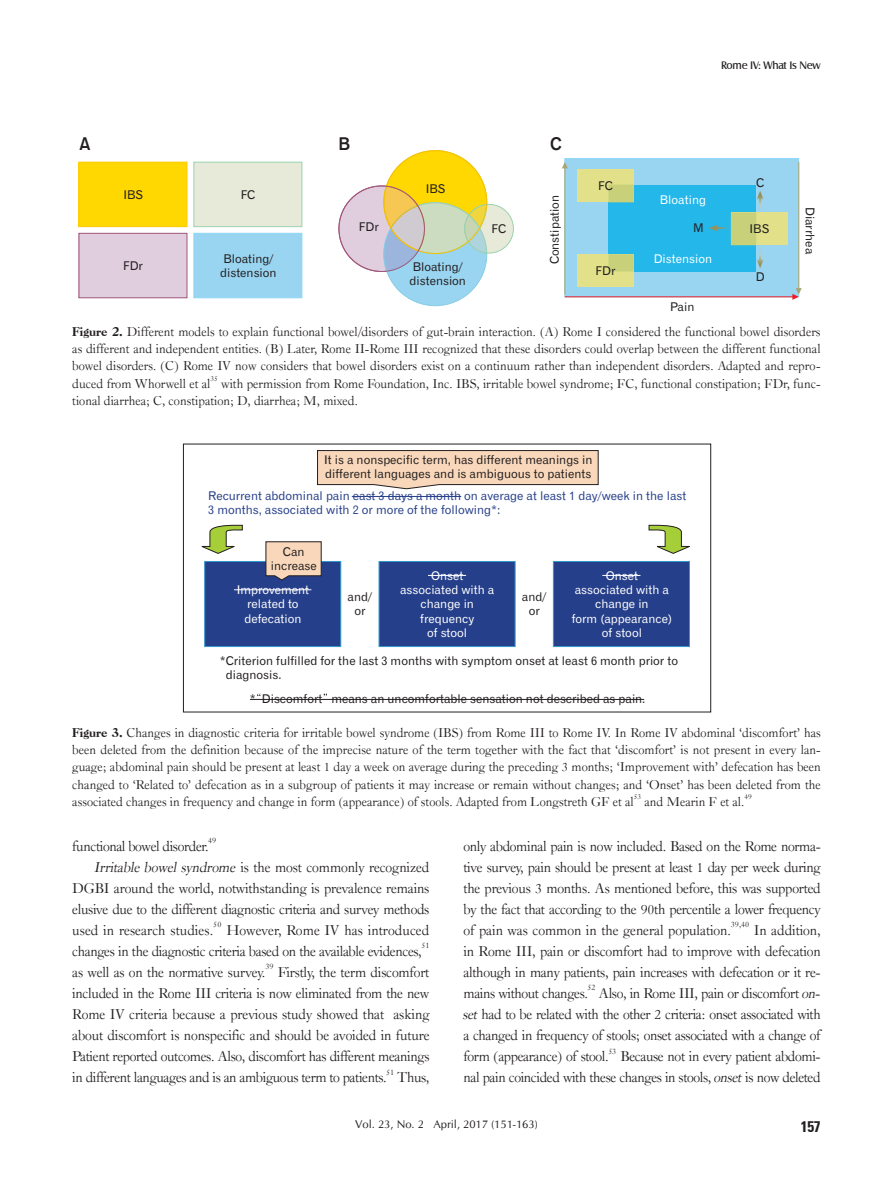
<style>
.page{position:relative;width:893px;height:1191px;background:#fff}
.page>*{position:absolute;margin:0;border:0;box-sizing:border-box;transform-origin:0 0}
.t1{font:18px "Gothic 725 BT Bold A";color:#231f20}
.t2{font:15.3px/21px "Caslon Old Face BT";letter-spacing:-.025em;color:#231f20;text-align:justify}
.t3{font:15.3px "Univeconbol";color:#231f20}
.t4{font:13.8px/17.2px "Caslon Old Face BT";color:#231f20;text-align:justify}
.t5{font:12px/14.4px "Gothic 720 BT Roman B";color:#231f20}
.t6{font:12px/14.4px "Gothic 720 BT Roman B";color:#fff;text-align:center}
.t7{font:12px/14.4px "Gothic 720 BT Roman B";color:#263f8a}
.t8{font:11.25px "CG Omega";color:#231f20}
.t9{font:11.25px "Castle T";letter-spacing:-.025em;color:#231f20}
.t10{font:8.85px "Caslon Old Face BT";letter-spacing:-.025em;color:#231f20}
.t11{font:8.1px "Caslon Old Face BT";color:#231f20}
.s1{font-weight:800;font-size:12.3px}
.s2{font-style:italic}
</style>
<div class="page">
<div style="left:79px;top:162px;width:108px;height:65px;background:#ffd801"></div>
<div style="left:79px;top:162px;width:108px;height:65px;border:1px solid #feca0a"></div>
<div style="left:193px;top:162px;width:109px;height:65px;background:#e7ead9;border:1px solid #9ad2ae"></div>
<div style="left:79px;top:233px;width:108px;height:65px;background:#e0cedf"></div>
<div style="left:79px;top:233px;width:108px;height:65px;border:1px solid #a1577b"></div>
<div style="left:193px;top:233px;width:109px;height:65px;background:#99d4f0;border:1px solid #8dd7f7"></div>
<div style="left:565px;top:158px;width:234px;height:139px;background:#99d4f0;border:1px solid #8dd7f7"></div>
<hr style="left:564px;top:166px;width:1px;height:128px;background:#a9a575">
<svg style="left:562px;top:162px;width:6px;height:6px"></svg>
<hr style="left:798px;top:162px;width:1px;height:129px;background:#a9a575">
<hr style="left:565px;top:296px;width:230px;height:1px;background:#ee1d23">
<svg style="left:792px;top:288px;width:10px;height:12px"></svg>
<div style="left:577px;top:169px;width:57px;height:33px;background:#e2e18a"></div>
<div style="left:577px;top:254px;width:57px;height:33px;background:#e2e18a"></div>
<div style="left:731px;top:212px;width:56px;height:33px;background:#e2e18a"></div>
<svg style="left:608px;top:185px;width:155px;height:86px;background:#3fbbd8"></svg>
<div style="left:384px;top:151px;width:103px;height:102px;background:#ffd801;border-radius:50%"></div>
<div style="left:339px;top:186px;width:85px;height:85px;background:#e0cedf;border-radius:50%"></div>
<div style="left:384px;top:203px;width:103px;height:103px;background:#99d4f0;border-radius:50%"></div>
<div style="left:465px;top:204px;width:48px;height:49px;background:#e7ead9;border-radius:50%"></div>
<div style="left:464px;top:204px;width:50px;height:49px;border:1px solid #9ad2ae;border-radius:50%"></div>
<div style="left:391px;top:203px;width:89px;height:50px;background:#ccdcc1;border-radius:50%"></div>
<svg style="left:383px;top:187px;width:42px;height:85px"></svg>
<svg style="left:464px;top:203px;width:24px;height:51px"></svg>
<div style="left:553px;top:561px;width:137px;height:86px;background:#263f8a;border:1px solid #3496cc"></div>
<div style="left:379px;top:561px;width:136px;height:86px;background:#263f8a;border:1px solid #3496cc"></div>
<div style="left:204px;top:561px;width:137px;height:86px;background:#263f8a;border:1px solid #3496cc"></div>
<svg style="left:317px;top:450px;width:282px;height:39px;background:#ebcfb6"></svg>
<div style="left:183px;top:443px;width:528px;height:269px;border:1px solid #231f20"></div>
<svg style="left:201px;top:524px;width:42px;height:30px"></svg>
<svg style="left:648px;top:524px;width:42px;height:30px"></svg>
<hr style="left:352px;top:496px;width:109px;height:1px;background:#263f8a">
<hr style="left:234px;top:589px;width:77px;height:1px;background:#fff">
<hr style="left:428px;top:575px;width:38px;height:1px;background:#fff">
<hr style="left:602px;top:575px;width:38px;height:1px;background:#fff">
<svg style="left:265px;top:541px;width:57px;height:40px;background:#d0b8a9"></svg>
<hr style="left:250px;top:699px;width:394px;height:1px;background:#231f20">
<p class="t9" style="left:721px;top:59px;width:101px">Rome IV: What Is New</p>
<p class="t1" style="left:79px;top:133px;width:13px">A</p>
<p class="t1" style="left:550px;top:133px;width:13px">C</p>
<p class="t1" style="left:338px;top:133px;width:13px">B</p>
<p class="t5" style="left:123px;top:188px;width:21px">IBS</p>
<p class="t5" style="left:123px;top:259px;width:21px">FDr</p>
<p class="t5" style="left:241px;top:188px;width:16px">FC</p>
<p class="t5" style="left:220px;top:252px;width:58px">Bloating/ distension</p>
<p class="t5" style="left:426px;top:183px;width:21px">IBS</p>
<p class="t5" style="left:359px;top:220px;width:21px">FDr</p>
<p class="t5" style="left:491px;top:222px;width:16px">FC</p>
<p class="t5" style="left:410px;top:260px;width:58px">Bloating/ distension</p>
<p class="t5" style="left:598px;top:180px;width:16px">FC</p>
<p class="t5" style="left:548px;top:264px;width:71px;rotate:-90deg">Constipation</p>
<p class="t6" style="left:660px;top:193px;width:48px">Bloating</p>
<p class="t5" style="left:693px;top:222px;width:12px">M</p>
<p class="t6" style="left:654px;top:252px;width:60px">Distension</p>
<p class="t5" style="left:596px;top:265px;width:21px">FDr</p>
<p class="t5" style="left:670px;top:301px;width:26px">Pain</p>
<p class="t5" style="left:756px;top:176px;width:10px">C</p>
<p class="t5" style="left:749px;top:223px;width:21px">IBS</p>
<p class="t5" style="left:756px;top:270px;width:10px">D</p>
<p class="t5" style="left:816px;top:207px;width:49px;rotate:90deg">Diarrhea</p>
<p class="t4" style="left:72px;top:322px;width:750px"><span class="s1">Figure 2.</span> Different models to explain functional bowel/disorders of gut-brain interaction. (A) Rome I considered the functional bowel disorders as different and independent entities. (B) Later, Rome II-Rome III recognized that these disorders could overlap between the different functional bowel disorders. (C) Rome IV now considers that bowel disorders exist on a continuum rather than independent disorders. Adapted and repro&shy;duced from Whorwell et al</p>
<p class="t11" style="left:210px;top:373px;width:9px">35</p>
<p class="t4" style="left:72px;top:374px;width:750px;text-indent:149px">with permission from Rome Foundation, Inc. IBS, irritable bowel syndrome; FC, functional constipation; FDr, func&shy;tional diarrhea; C, constipation; D, diarrhea; M, mixed.</p>
<p class="t5" style="left:324px;top:453px;width:270px">It is a nonspecific term, has different meanings in different languages and is ambiguous to patients</p>
<p class="t7" style="left:208px;top:489px;width:480px">Recurrent abdominal pain east 3 days a month on average at least 1 day/week in the last<br>3 months, associated with 2 or more of the following*:</p>
<p class="t5" style="left:271px;top:545px;width:48px;text-align:center">Can increase</p>
<p class="t6" style="left:400px;top:569px;width:96px">Onset<br>associated with a change in frequency<br>of stool</p>
<p class="t6" style="left:572px;top:569px;width:102px">Onset<br>associated with a change in<br>form (appearance) of stool</p>
<p class="t5" style="left:226px;top:654px;width:454px;text-indent:-6px">*Criterion fulfilled for the last 3 months with symptom onset at least 6 month prior to diagnosis.</p>
<p class="t5" style="left:250px;top:692px;width:397px">* Discomfort means an uncomfortable sensation not described as pain.</p>
<p class="t6" style="left:237px;top:583px;width:74px">Improvement related to defecation</p>
<p class="t5" style="left:348px;top:590px;width:26px;text-align:center">and/ or</p>
<p class="t5" style="left:522px;top:590px;width:26px;text-align:center">and/ or</p>
<p class="t4" style="left:72px;top:723px;width:750px"><span class="s1">Figure 3.</span> Changes in diagnostic criteria for irritable bowel syndrome (IBS) from Rome III to Rome IV. In Rome IV abdominal ‘discomfort’ has been deleted from the definition because of the imprecise nature of the term together with the fact that ‘discomfort’ is not present in every lan&shy;guage; abdominal pain should be present at least 1 day a week on average during the preceding 3 months; ‘Improvement with’ defecation has been changed to ‘Related to’ defecation as in a subgroup of patients it may increase or remain without changes; and ‘Onset’ has been deleted from the associated changes in frequency and change in form (appearance) of stools. Adapted from Longstreth GF et al</p>
<p class="t11" style="left:634px;top:792px;width:9px">53</p>
<p class="t4" style="left:644px;top:792px;width:102px">and Mearin F et al.</p>
<p class="t11" style="left:744px;top:792px;width:9px">49</p>
<p class="t2" style="left:72px;top:835px;width:138px">functional bowel disorder.</p>
<p class="t10" style="left:208px;top:835px;width:10px">49</p>
<p class="t2" style="left:72px;top:856px;width:359px;text-indent:22px"><span class="s2">Irritable bowel syndrome</span> is the most commonly recognized DGBI around the world, notwithstanding is prevalence remains elusive due to the different diagnostic criteria and survey methods used in research studies.</p>
<p class="t10" style="left:213px;top:919px;width:10px">50</p>
<p class="t2" style="left:72px;top:919px;width:359px;text-indent:154px">However, Rome IV has introduced changes in the diagnostic criteria based on the available evidences,</p>
<p class="t10" style="left:421px;top:940px;width:10px">51</p>
<p class="t2" style="left:72px;top:961px;width:195px">as well as on the normative survey.</p>
<p class="t10" style="left:265px;top:961px;width:10px">39</p>
<p class="t2" style="left:72px;top:961px;width:359px;text-indent:206px">Firstly, the term discomfort included in the Rome III criteria is now eliminated from the new Rome IV criteria because a previous study showed that asking about discomfort is nonspecific and should be avoided in future Patient reported outcomes. Also, discomfort has different meanings in different languages and is an ambiguous term to patients.</p>
<p class="t10" style="left:386px;top:1066px;width:10px">51</p>
<p class="t2" style="left:397px;top:1066px;width:34px">Thus,</p>
<p class="t2" style="left:463px;top:835px;width:359px">only abdominal pain is now included. Based on the Rome norma&shy;tive survey, pain should be present at least 1 day per week during the previous 3 months. As mentioned before, this was supported by the fact that according to the 90th percentile a lower frequency of pain was common in the general population.</p>
<p class="t10" style="left:731px;top:919px;width:20px">39,40</p>
<p class="t2" style="left:463px;top:919px;width:359px;text-indent:290px">In addition, in Rome III, pain or discomfort had to improve with defecation although in many patients, pain increases with defecation or it re&shy;mains without changes.</p>
<p class="t10" style="left:588px;top:982px;width:10px">52</p>
<p class="t2" style="left:463px;top:982px;width:362px;text-align:left;text-indent:136px">Also, in Rome III, pain or discomfort <span class="s2">on&shy;set</span> had to be related with the other 2 criteria: onset associated with a changed in frequency of stools; onset associated with a change of form (appearance) of stool.</p>
<p class="t10" style="left:608px;top:1045px;width:10px">53</p>
<p class="t2" style="left:463px;top:1045px;width:359px;text-align:right">Because not in every patient abdomi-<br>nal pain coincided with these changes in stools, <span class="s2">onset</span>is now deleted</p>
<p class="t8" style="left:355px;top:1117px;width:184px">Vol. 23, No. 2 April, 2017 (151-163)</p>
<p class="t3" style="left:801px;top:1117px;width:21px">157</p>
</div>
